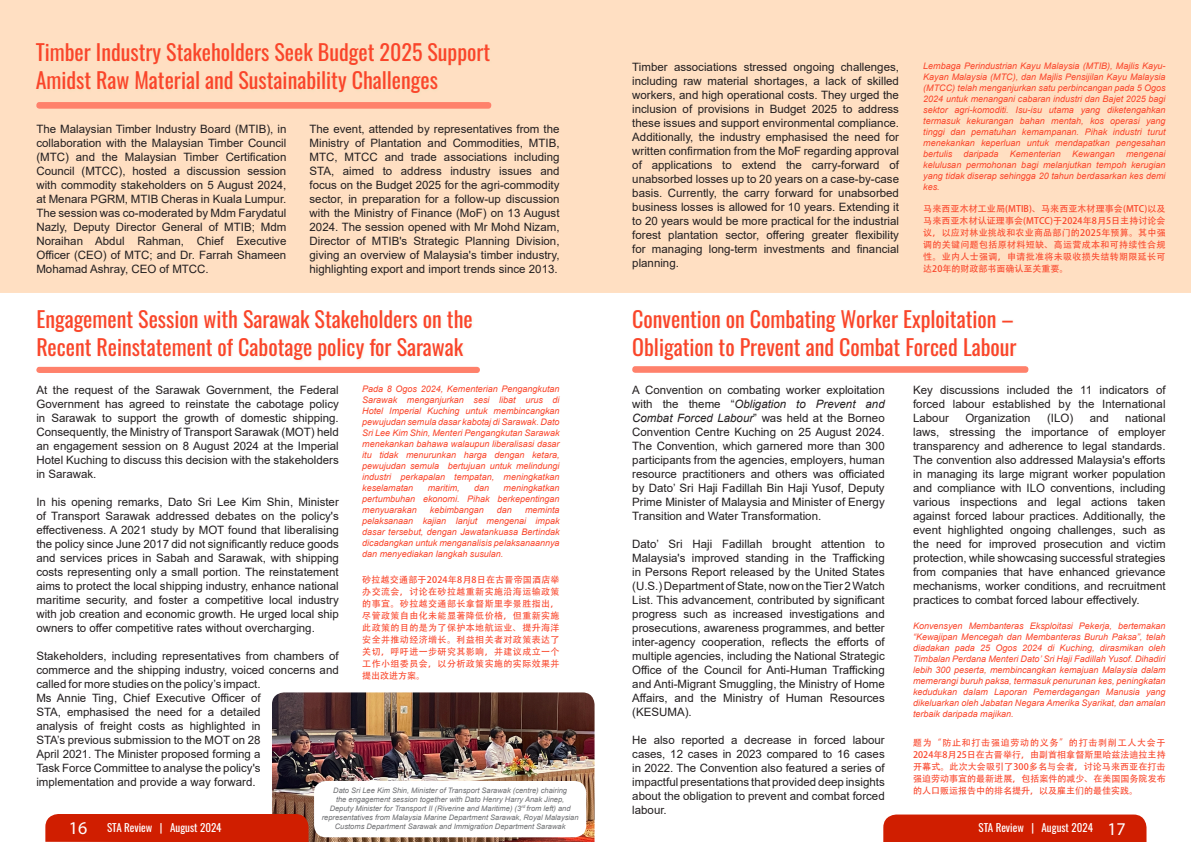
<style>
.page{position:relative;width:1191px;height:842px;background:#fff}
.page>*{position:absolute;margin:0;border:0;box-sizing:border-box;transform-origin:0 0}
.t1{font:22px/28px "Oswald";color:#fa452a}
.t2{font:11.5px/14px "Arial";color:#231f20;text-align:justify}
.t3{font:11px "Oswald";color:#fff}
.t4{font:italic 9px/11px "Arial";color:#fa452a;text-align:justify}
.t5{font:9px/12px "Adobe Heiti Std";letter-spacing:.02em;color:#fa452a;text-align:justify}
.t6{font:italic 7.5px/9px "Arial";color:#6c6d70;text-align:center}
.s1{font-style:italic}
.s2{font-family:"Myriad Pro";font-size:18px}
</style>
<div class="page">
<div style="left:0;top:0;width:1191px;height:293px;background:#ffdfc2"></div>
<img style="left:272px;top:692px;width:322px;height:150px">
<div style="left:36px;top:43px;width:456px;height:53px;background:#fedfc1"></div>
<div style="left:36px;top:102px;width:455px;height:7px;background:#ff816b;border-radius:3px"></div>
<div style="left:36px;top:367px;width:444px;height:6px;background:#ff816b;border-radius:3px"></div>
<div style="left:314px;top:781px;width:272px;height:56px;background:#fff;border-radius:12px"></div>
<div style="left:632px;top:366px;width:396px;height:7px;background:#ff816b;border-radius:3px"></div>
<div style="left:45px;top:814px;width:263px;height:28px;background:#d01e00"></div>
<div style="left:883px;top:814px;width:263px;height:28px;background:#d01e00"></div>
<p class="t1" style="left:36px;top:36px;width:456px">Timber Industry Stakeholders Seek Budget 2025 Support<br>Amidst Raw Material and Sustainability Challenges</p>
<p class="t2" style="left:36px;top:122px;width:251px">The Malaysian Timber Industry Board (MTIB), in collaboration with the Malaysian Timber Council (MTC) and the Malaysian Timber Certification Council (MTCC), hosted a discussion session with commodity stakeholders on 5 August 2024, at Menara PGRM, MTIB Cheras in Kuala Lumpur.<br>The session was co-moderated by Mdm Farydatul Nazly, Deputy Director General of MTIB; Mdm Noraihan Abdul Rahman, Chief Executive Officer (CEO) of MTC; and Dr. Farrah Shameen Mohamad Ashray, CEO of MTCC.</p>
<p class="t2" style="left:309px;top:122px;width:251px">The event, attended by representatives from the Ministry of Plantation and Commodities, MTIB, MTC, MTCC and trade associations including STA, aimed to address industry issues and focus on the Budget 2025 for the agri-commodity sector, in preparation for a follow-up discussion with the Ministry of Finance (MoF) on 13 August 2024. The session opened with Mr Mohd Nizam, Director of MTIB's Strategic Planning Division, giving an overview of Malaysia's timber industry, highlighting export and import trends since 2013.</p>
<p class="t2" style="left:632px;top:60px;width:268px">Timber associations stressed ongoing challenges, including raw material shortages, a lack of skilled workers, and high operational costs. They urged the inclusion of provisions in Budget 2025 to address these issues and support environmental compliance.<br>Additionally, the industry emphasised the need for written confirmation from the MoF regarding approval of applications to extend the carry-forward of unabsorbed losses up to 20 years on a case-by-case basis. Currently, the carry forward for unabsorbed business losses is allowed for 10 years. Extending it to 20 years would be more practical for the industrial forest plantation sector, offering greater flexibility for managing long-term investments and financial planning.</p>
<p class="t4" style="left:923px;top:60px;width:244px">Lembaga Perindustrian Kayu Malaysia (MTIB), Majlis Kayu-Kayan Malaysia (MTC), dan Majlis Pensijilan Kayu Malaysia (MTCC) telah menganjurkan satu perbincangan pada 5 Ogos 2024 untuk menangani cabaran industri dan Bajet 2025 bagi sektor agri-komoditi. Isu-isu utama yang diketengahkan termasuk kekurangan bahan mentah, kos operasi yang tinggi dan pematuhan kemampanan. Pihak industri turut menekankan keperluan untuk mendapatkan pengesahan bertulis</p>
<p class="t4" style="left:923px;top:148px;width:244px;text-indent:203px">mengenai kelulusan permohonan bagi melanjutkan tempoh kerugian yang tidak diserap sehingga 20 tahun berdasarkan kes demi kes.</p>
<p class="t5" style="left:923px;top:203px;width:244px">马来西亚木材工业局(MTIB)、马来西亚木材理事会(MTC)以及马来西亚木材认证理事会(MTCC)于2024年8月5日主持讨论会议，以应对林业挑战和农业商品部门的2025年预算。其中强调的关键问题包括原材料短缺、高运营成本和可持续性合规性。业内人士强调，申请批准将未吸收损失结转期限延长可达20年的财政部书面确认至关重要。</p>
<p class="t4" style="left:963px;top:148px;width:37px">daripada</p>
<p class="t4" style="left:1010px;top:148px;width:53px">Kementerian</p>
<p class="t4" style="left:1072px;top:148px;width:44px">Kewangan</p>
<p class="t1" style="left:632px;top:303px;width:383px">Convention on Combating Worker Exploitation –</p>
<p class="t1" style="left:632px;top:331px;width:386px">Obligation to Prevent and Combat Forced Labour</p>
<p class="t2" style="left:632px;top:383px;width:254px">A Convention on combating worker exploitation with the theme “<span class="s1">Obligation to Prevent and Combat Forced Labour</span>” was held at the Borneo Convention Centre Kuching on 25 August 2024.<br>The Convention, which garnered more than 300 participants from the agencies, employers, human resource practitioners and others was officiated by Dato’ Sri Haji Fadillah Bin Haji Yusof, Deputy Prime Minister of Malaysia and Minister of Energy Transition and Water Transformation.</p>
<p class="t2" style="left:632px;top:537px;width:254px">Dato’ Sri Haji Fadillah brought attention to Malaysia's improved standing in the Trafficking in Persons Report released by the United States (U.S.) Department of State, now on the Tier 2 Watch List. This advancement, contributed by significant progress such as increased investigations and prosecutions, awareness programmes, and better inter-agency cooperation, reflects the efforts of multiple agencies, including the National Strategic Office of the Council for Anti-Human Trafficking and Anti-Migrant Smuggling, the Ministry of Home Affairs, and the Ministry of Human Resources (KESUMA).</p>
<p class="t2" style="left:632px;top:733px;width:254px">He also reported a decrease in forced labour cases, 12 cases in 2023 compared to 16 cases in 2022. The Convention also featured a series of impactful presentations that provided deep insights about the obligation to prevent and combat forced labour.</p>
<p class="t1" style="left:36px;top:303px;width:438px">Engagement Session with Sarawak Stakeholders on the</p>
<p class="t1" style="left:36px;top:331px;width:428px">Recent Reinstatement of Cabotage policy for Sarawak</p>
<p class="t2" style="left:36px;top:383px;width:304px">At the request of the Sarawak Government, the Federal Government has agreed to reinstate the cabotage policy in Sarawak to support the growth of domestic shipping.<br>Consequently, the Ministry of Transport Sarawak (MOT) held an engagement session on 8 August 2024 at the Imperial Hotel Kuching to discuss this decision with the stakeholders in Sarawak.</p>
<p class="t2" style="left:36px;top:495px;width:304px">In his opening remarks, Dato Sri Lee Kim Shin, Minister of Transport Sarawak addressed debates on the policy's effectiveness. A 2021 study by MOT found that liberalising the policy since June 2017 did not significantly reduce goods and services prices in Sabah and Sarawak, with shipping costs representing only a small portion. The reinstatement aims to protect the local shipping industry, enhance national maritime security, and foster a competitive local industry with job creation and economic growth. He urged local ship owners to offer competitive rates without overcharging.</p>
<p class="t2" style="left:36px;top:649px;width:304px;text-align:left">Stakeholders, including representatives from chambers of commerce and the shipping industry, voiced concerns and called for more studies on the policy’s impact.<br>Ms Annie Ting, Chief Executive Officer of<br>STA, emphasised the need for a detailed<br>analysis of freight costs as highlighted in<br>STA’s previous submission to the MOT on 28<br>April 2021. The Minister proposed forming a<br>Task Force Committee to analyse the policy's implementation and provide a way forward.</p>
<p class="t4" style="left:362px;top:384px;width:199px">Pada 8 Ogos 2024, Kementerian Pengangkutan Sarawak menganjurkan sesi libat urus di Hotel Imperial Kuching untuk membincangkan pewujudan semula dasar kabotaj di Sarawak. Dato Sri Lee Kim Shin, Menteri Pengangkutan Sarawak menekankan bahawa walaupun liberalisasi dasar itu tidak menurunkan harga dengan ketara, pewujudan semula bertujuan untuk melindungi industri perkapalan tempatan, meningkatkan keselamatan</p>
<p class="t2" style="left:913px;top:383px;width:254px">Key discussions included the 11 indicators of forced labour established by the International Labour</p>
<p class="t2" style="left:965px;top:411px;width:67px">Organization</p>
<p class="t2" style="left:1047px;top:411px;width:28px">(ILO)</p>
<p class="t2" style="left:1089px;top:411px;width:21px">and</p>
<p class="t2" style="left:913px;top:411px;width:254px;text-indent:212px">national laws, stressing the importance of employer transparency and adherence to legal standards.<br>The convention also addressed Malaysia's efforts in managing its large migrant worker population and compliance with ILO conventions, including various inspections and legal actions taken against forced labour practices. Additionally, the event highlighted ongoing challenges, such as the need for improved prosecution and victim protection, while showcasing successful strategies from companies that have enhanced grievance mechanisms, worker conditions, and recruitment practices to combat forced labour effectively.</p>
<p class="t4" style="left:913px;top:621px;width:254px">Konvensyen Membanteras Eksploitasi Pekerja, bertemakan “Kewajipan Mencegah dan Membanteras Buruh Paksa”, telah diadakan pada 25 Ogos 2024 di Kuching, dirasmikan oleh Timbalan Perdana Menteri Dato’ Sri Haji Fadillah Yusof. Dihadiri lebih 300 peserta, membincangkan kemajuan Malaysia dalam memerangi buruh paksa, termasuk penurunan kes, peningkatan kedudukan dalam Laporan Pemerdagangan Manusia yang dikeluarkan oleh Jabatan Negara Amerika Syarikat, dan amalan terbaik daripada majikan.</p>
<p class="t5" style="left:913px;top:737px;width:254px">题为“防止和打击强迫劳动的义务”的打击剥削工人大会于2024年8月25日在古晋举行，由副首相拿督斯里哈兹法迪拉主持开幕式。此次大会吸引了300多名与会者，讨论马来西亚在打击强迫劳动事宜的最新进展，包括案件的减少、在美国国务院发布的人口贩运报告中的排名提升，以及雇主们的最佳实践。</p>
<p class="t4" style="left:362px;top:483px;width:199px;text-indent:141px">meningkatkan pertumbuhan ekonomi. Pihak berkepentingan menyuarakan</p>
<p class="t4" style="left:428px;top:483px;width:33px">maritim,</p>
<p class="t4" style="left:474px;top:483px;width:17px">dan</p>
<p class="t4" style="left:362px;top:505px;width:199px;text-indent:163px">meminta pelaksanaan kajian lanjut mengenai impak dasar tersebut, dengan Jawatankuasa Bertindak dicadangkan untuk menganalisis pelaksanaannya dan menyediakan langkah susulan.</p>
<p class="t5" style="left:362px;top:574px;width:199px">砂拉越交通部于2024年8月8日在古晋帝国酒店举办交流会，讨论在砂拉越重新实施沿海运输政策的事宜。砂拉越交通部长拿督斯里李景胜指出，尽管政策自由化未能显著降低价格，但重新实施此政策的目的是为了保护本地航运业、提升海洋安全并推动经济增长。利益相关者对政策表达了关切，呼吁进一步研究其影响，并建议成立一个工作小组委员会，以分析政策实施的实际效果并提出改进方案。</p>
<p class="t4" style="left:430px;top:505px;width:56px">kebimbangan</p>
<p class="t4" style="left:497px;top:505px;width:17px">dan</p>
<p class="t6" style="left:322px;top:786px;width:258px">Dato Sri Lee Kim Shin, Minister of Transport Sarawak (centre) chairing<br>the engagement session together with Dato Henry Harry Anak Jinep,<br>Deputy Minister for Transport II (Riverine and Maritime) (3<sup>rd</sup> from left) and representatives from Malaysia Marine Department Sarawak, Royal Malaysian Customs Department Sarawak and Immigration Department Sarawak</p>
<p class="t3" style="left:69px;top:817px;width:154px"><span class="s2">16</span> STA Review | August 2024</p>
<p class="t3" style="left:978px;top:818px;width:149px">STA Review | August 2024 <span class="s2">17</span></p>
</div>
